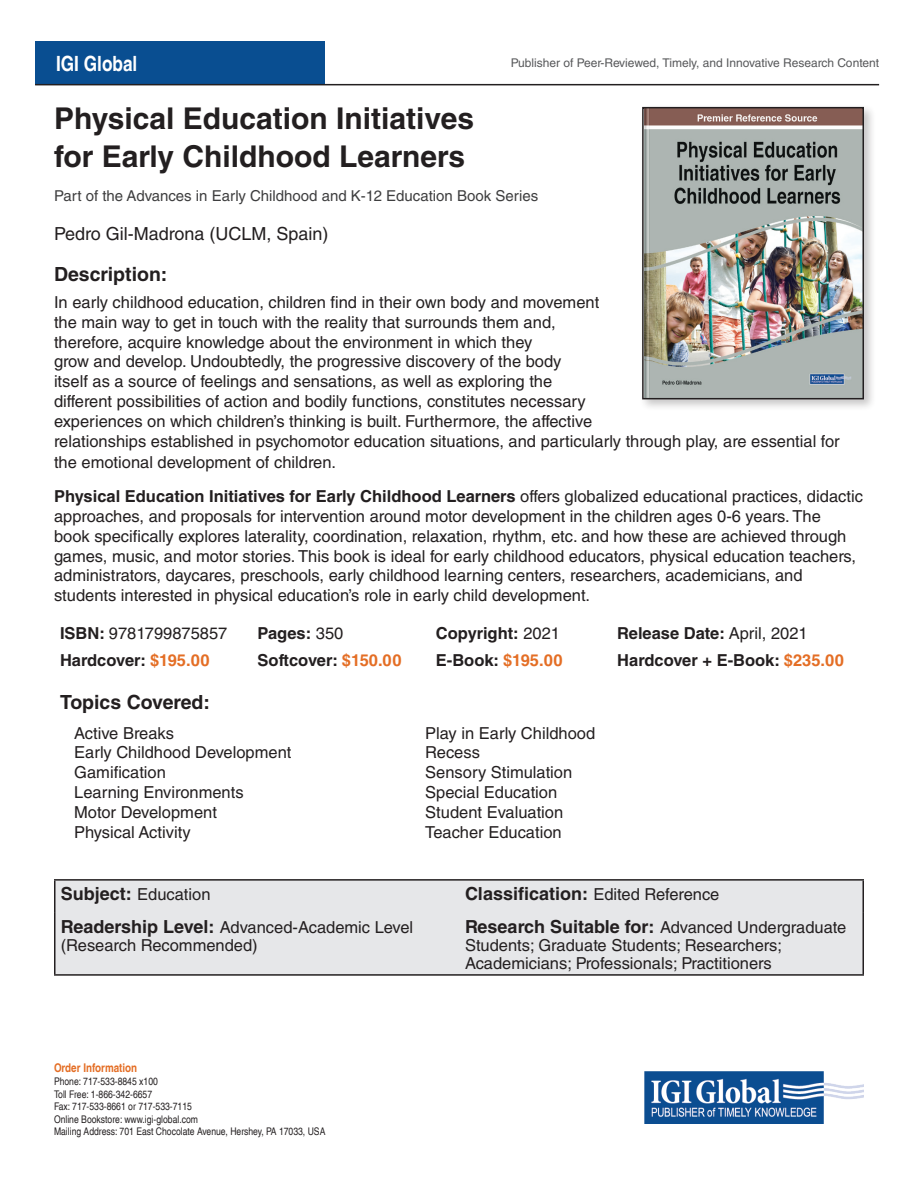
<style>
.page{position:relative;width:918px;height:1188px;background:#fff}
.page>*{position:absolute;margin:0;border:0;box-sizing:border-box;transform-origin:0 0}
.t1{font:700 30px/37.5px "Helvetica LT Std";color:#231f20}
.t2{font:700 condensed 21px "Helvetica LT";color:#fff}
.Description_2{font:700 19.5px "Helvetica LT Std";color:#231f20}
.Description_1{font:700 19.5px "Helvetica LT Std";color:#231f20}
.Description_2-2{font:700 18px "Helvetica LT Std";color:#231f20}
.ISBN{font:18px "Helvetica LT Std";color:#231f20}
.Description_2-3{font:16.5px/19.8px "Helvetica LT Std";color:#231f20}
.Description_1-2{font:16.5px/19.8px "Helvetica LT Std";color:#231f20}
.Description_2-4{font:700 16.5px "Helvetica LT Std";color:#231f20}
.Description_1-3{font:700 16.5px "Helvetica LT Std";color:#231f20}
.ISBN-2{font:15px "Helvetica LT Std";color:#3e3e3f}
.t3{font:12px "Helvetica LT Std";color:#57585a}
.t4{font:700 condensed 12px "Helvetica LT";color:#e46e25}
.t5{font:condensed 10.5px/12.6px "Helvetica LT";color:#231f20}
.s1{font-weight:700}
.s2{font-weight:400}
.s3{color:#e46e25}
.s4{font-weight:700;font-size:18px}
.s5{font-weight:400;font-size:16.5px}
</style>
<div class="page">
<div style="left:35px;top:41px;width:290px;height:44px;background:#094e91"></div>
<img style="left:645px;top:1071px;width:219px;height:52px">
<hr style="left:35px;top:84px;width:844px;height:1px;background:#231f20">
<div style="left:639px;top:104px;width:237px;height:308px;background:#231f20;opacity:.25"></div>
<img style="left:645px;top:110px;width:216px;height:286px">
<div style="left:642px;top:107px;width:222px;height:292px;border:2px solid #231f20"></div>
<div style="left:56px;top:881px;width:806px;height:93px;background:#e6e7e9"></div>
<hr style="left:54px;top:879px;width:405px;height:2px;background:#231f20">
<hr style="left:54px;top:881px;width:2px;height:32px;background:#231f20">
<hr style="left:459px;top:879px;width:405px;height:2px;background:#231f20">
<hr style="left:862px;top:881px;width:2px;height:32px;background:#231f20">
<hr style="left:54px;top:913px;width:2px;height:61px;background:#231f20">
<hr style="left:862px;top:913px;width:2px;height:61px;background:#231f20">
<hr style="left:54px;top:974px;width:405px;height:2px;background:#231f20">
<hr style="left:459px;top:974px;width:405px;height:2px;background:#231f20">
<p class="t2" style="left:56px;top:50px;width:83px">IGI Global</p>
<p class="t3" style="left:511px;top:56px;width:370px">Publisher of Peer-Reviewed, Timely, and Innovative Research Content</p>
<p class="t1" style="left:54px;top:99px;width:422px">Physical Education Initiatives for Early Childhood Learners</p>
<p class="ISBN-2" style="left:54px;top:187px;width:486px">Part of the Advances in Early Childhood and K-12 Education Book Series</p>
<p class="ISBN" style="left:54px;top:223px;width:276px">Pedro Gil-Madrona (UCLM, Spain)</p>
<p class="Description_1" style="left:54px;top:263px;width:115px">Description:</p>
<p class="Description_1-2" style="left:54px;top:292px;width:787px">In early childhood education, children find in their own body and movement<br>the main way to get in touch with the reality that surrounds them and,<br>therefore, acquire knowledge about the environment in which they<br>grow and develop. Undoubtedly, the progressive discovery of the body<br>itself as a source of feelings and sensations, as well as exploring the<br>different possibilities of action and bodily functions, constitutes necessary<br>experiences on which children’s thinking is built. Furthermore, the affective<br>relationships established in psychomotor education situations, and particularly through play, are essential for</p>
<p class="Description_1-2" style="left:54px;top:452px;width:284px">the emotional development of children.</p>
<p class="Description_2-3" style="left:54px;top:487px;width:810px"><span class="s1">Physical Education Initiatives for Early Childhood Learners</span> offers globalized educational practices, didactic approaches, and proposals for intervention around motor development in the children ages 0-6 years. The<br>book specifically explores laterality, coordination, relaxation, rhythm, etc. and how these are achieved through games, music, and motor stories. This book is ideal for early childhood educators, physical education teachers, administrators, daycares, preschools, early childhood learning centers, researchers, academicians, and students interested in physical education’s role in early child development.</p>
<p class="Description_2-3" style="left:60px;top:623px;width:169px"><span class="s1">ISBN:</span> 9781799875857</p>
<p class="Description_1-3" style="left:258px;top:623px;width:87px">Pages: <span class="s2">350</span></p>
<p class="Description_1-3" style="left:436px;top:623px;width:126px">Copyright: <span class="s2">2021</span></p>
<p class="Description_1-3" style="left:617px;top:623px;width:192px">Release Date: <span class="s2">April, 2021</span></p>
<p class="Description_2-4" style="left:60px;top:650px;width:151px">Hardcover: <span class="s3">$195.00</span></p>
<p class="Description_2-4" style="left:258px;top:650px;width:145px">Softcover: <span class="s3">$150.00</span></p>
<p class="Description_2-4" style="left:436px;top:650px;width:128px">E-Book: <span class="s3">$195.00</span></p>
<p class="Description_2-4" style="left:617px;top:650px;width:228px">Hardcover + E-Book: <span class="s3">$235.00</span></p>
<p class="Description_2" style="left:60px;top:690px;width:152px">Topics Covered:</p>
<p class="Description_2-3" style="left:74px;top:723px;width:101px">Active Breaks</p>
<p class="Description_2-3" style="left:74px;top:743px;width:219px">Early Childhood Development</p>
<p class="Description_2-3" style="left:74px;top:763px;width:93px">Gamification</p>
<p class="Description_2-3" style="left:74px;top:782px;width:171px">Learning Environments</p>
<p class="Description_2-3" style="left:74px;top:802px;width:144px">Motor Development</p>
<p class="Description_2-3" style="left:74px;top:822px;width:118px">Physical Activity</p>
<p class="Description_2-3" style="left:425px;top:723px;width:171px">Play in Early Childhood</p>
<p class="Description_2-3" style="left:425px;top:743px;width:56px">Recess</p>
<p class="Description_2-3" style="left:425px;top:763px;width:149px">Sensory Stimulation</p>
<p class="Description_2-3" style="left:425px;top:782px;width:134px">Special Education</p>
<p class="Description_2-3" style="left:425px;top:802px;width:140px">Student Evaluation</p>
<p class="Description_2-3" style="left:425px;top:822px;width:138px">Teacher Education</p>
<p class="Description_2-3" style="left:61px;top:884px;width:151px"><span class="s4">Subject:</span> Education</p>
<p class="Description_2-2" style="left:465px;top:883px;width:256px">Classification: <span class="s5">Edited Reference</span></p>
<p class="Description_2-3" style="left:61px;top:918px;width:354px;line-height:18px"><span class="s4">Readership Level:</span> Advanced-Academic Level (Research Recommended)</p>
<p class="Description_2-3" style="left:465px;top:918px;width:383px;line-height:18px"><span class="s4">Research Suitable for:</span> Advanced Undergraduate<br>Students; Graduate Students; Researchers;<br>Academicians; Professionals; Practitioners</p>
<p class="t4" style="left:54px;top:1061px;width:85px">Order Information</p>
<p class="t5" style="left:54px;top:1075px;width:273px">Phone: 717-533-8845 x100<br>Toll Free: 1-866-342-6657<br>Fax: 717-533-8661 or 717-533-7115<br>Online Bookstore: www.igi-global.com<br>Mailing Address: 701 East Chocolate Avenue, Hershey, PA 17033, USA</p>
</div>
